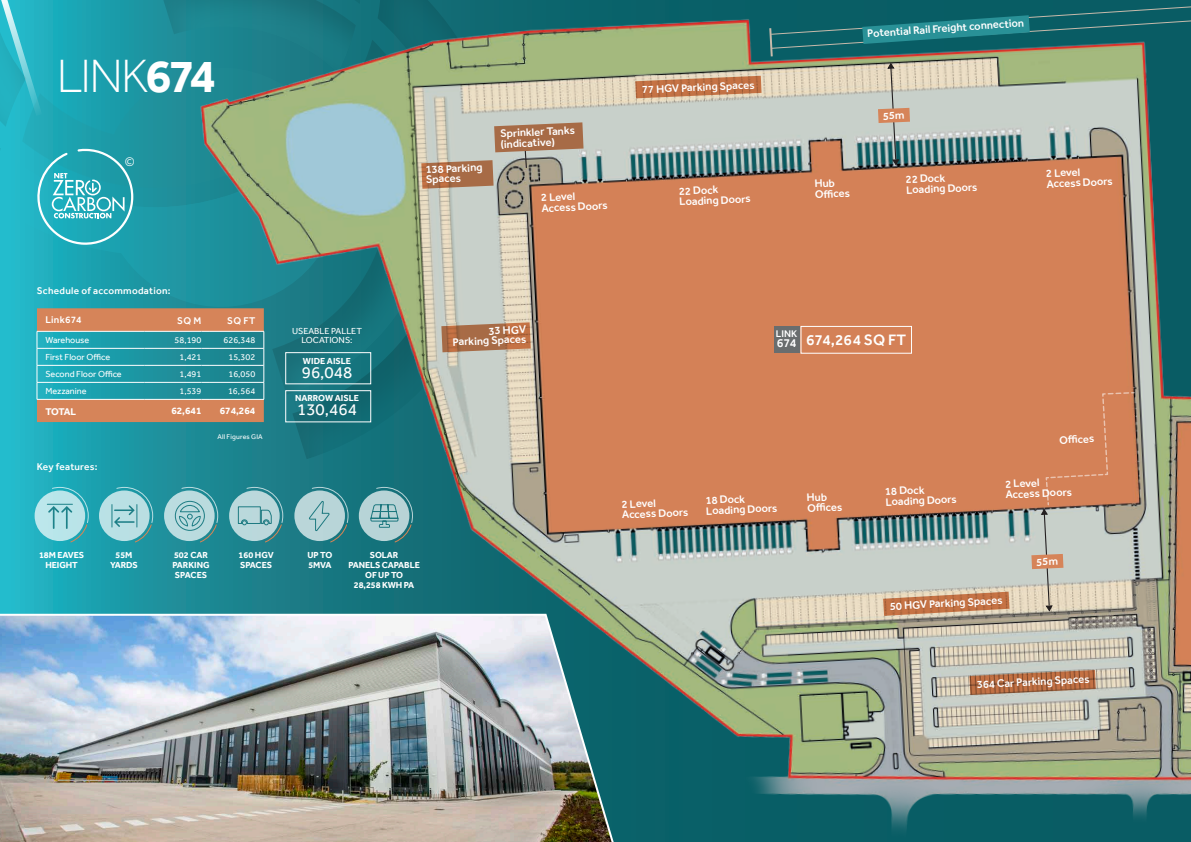
<style>
.page{position:relative;width:1191px;height:842px;background:#fff}
.page>*{position:absolute;margin:0;border:0;box-sizing:border-box;transform-origin:0 0}
.t1{font:300 48px "Effra";color:#fff}
.t2{font:17px "Effra";color:#fff}
.t3{font:500 15.5px "Effra";color:#fff}
.t4{font:500 12.3px "Effra";color:#fff}
.t5{font:12px "Brother 1816 Book";color:#fff}
.t6{font:500 11.2px "Effra";color:#fff}
.t7{font:500 11.1px/10.7px "Effra";color:#fff}
.t8{font:500 10px "Effra";letter-spacing:.025em;color:#fff}
.t9{font:700 10px "Effra";color:#fff}
.t10{font:500 9.9px "Effra";color:#fff}
.t11{font:9px/9.4px "Effra";color:#fff;text-align:center}
.t12{font:700 9px/10px "Effra";letter-spacing:-.01em;color:#fff;text-align:center}
.t13{font:7px "Effra";letter-spacing:.025em;color:#fff}
.s1{font-weight:700}
</style>
<div class="page">
<svg style="left:0;top:256px;width:163px;height:357px;background:#1faab9"></svg>
<div style="left:102px;top:256px;width:61px;height:52px;background:#1b9aa7"></div>
<img style="left:163px;top:0;width:1028px;height:842px">
<svg style="left:37px;top:308px;width:228px;height:114px;background:#709389"></svg>
<hr style="left:210px;top:365px;width:54px;height:1px;background:#fff">
<svg style="left:0;top:0;width:363px;height:256px;background:#42a1a3"></svg>
<div style="left:36px;top:492px;width:48px;height:48px;background:#bce7ec;border-radius:50%"></div>
<div style="left:35px;top:490px;width:50px;height:51px;border:2px solid #fff;border-radius:50%"></div>
<svg style="left:100px;top:492px;width:48px;height:48px"></svg>
<svg style="left:112px;top:487px;width:41px;height:56px;background:#86c5cb"></svg>
<svg style="left:230px;top:492px;width:48px;height:48px"></svg>
<div style="left:165px;top:492px;width:48px;height:48px;background:#bbdde0;border-radius:50%"></div>
<svg style="left:174px;top:487px;width:44px;height:56px"></svg>
<svg style="left:47px;top:487px;width:42px;height:56px"></svg>
<svg style="left:238px;top:487px;width:45px;height:56px;background:#87babe"></svg>
<div style="left:295px;top:492px;width:49px;height:48px;background:#bad6d9;border-radius:50%"></div>
<div style="left:360px;top:492px;width:48px;height:48px;background:#b7d4d7;border-radius:50%"></div>
<div style="left:359px;top:490px;width:50px;height:51px;border:2px solid #fff;border-radius:50%"></div>
<svg style="left:370px;top:487px;width:43px;height:56px"></svg>
<svg style="left:308px;top:487px;width:41px;height:56px"></svg>
<img style="left:0;top:613px;width:621px;height:229px">
<svg style="left:883px;top:592px;width:126px;height:24px;background:#c68a63"></svg>
<svg style="left:969px;top:670px;width:126px;height:25px;background:#b07c5c"></svg>
<svg style="left:635px;top:76px;width:126px;height:22px;background:#c6865d"></svg>
<div style="left:800px;top:326px;width:111px;height:27px;border:1px solid #fff"></div>
<div style="left:774px;top:326px;width:25px;height:27px;background:#696d6e"></div>
<div style="left:285px;top:352px;width:86px;height:32px;border:1px solid #fff"></div>
<svg style="left:441px;top:322px;width:90px;height:30px;background:#b37956"></svg>
<svg style="left:421px;top:122px;width:162px;height:67px;background:#b39b86"></svg>
<svg style="left:768px;top:3px;width:423px;height:164px;background:#77978f"></svg>
<svg style="left:815px;top:179px;width:19px;height:8px"></svg>
<svg style="left:807px;top:493px;width:19px;height:8px"></svg>
<svg style="left:1031px;top:391px;width:104px;height:222px;background:#cca085"></svg>
<p class="t1" style="left:57px;top:47px;width:161px">LINK<span class="s1">674</span></p>
<p class="t5" style="left:125px;top:153px;width:11px">©</p>
<p class="t6" style="left:425px;top:163px;width:59px;rotate:-3deg">138 Parking</p>
<p class="t6" style="left:425px;top:173px;width:37px;rotate:-3deg">Spaces</p>
<p class="t7" style="left:500px;top:128px;width:76px;rotate:-3deg">Sprinkler Tanks (indicative)</p>
<p class="t7" style="left:541px;top:192px;width:68px;rotate:-3deg">2 Level<br>Access Doors</p>
<p class="t7" style="left:642px;top:85px;width:114px;rotate:-3deg">77 HGV Parking Spaces</p>
<p class="t7" style="left:678px;top:186px;width:73px;rotate:-3deg">22 Dock<br>Loading Doors</p>
<p class="t7" style="left:867px;top:28px;width:159px;rotate:-4deg">Potential Rail Freight connection</p>
<p class="t7" style="left:814px;top:189px;width:37px;rotate:-3deg">Offi ces</p>
<p class="t7" style="left:905px;top:174px;width:73px;rotate:-3deg">22 Dock<br>Loading Doors</p>
<p class="t7" style="left:1045px;top:168px;width:68px;rotate:-3deg">2 Level<br>Access Doors</p>
<p class="t8" style="left:37px;top:285px;width:135px">Schedule of accommodation:</p>
<p class="t8" style="left:45px;top:314px;width:38px">Link674</p>
<p class="t8" style="left:177px;top:314px;width:26px">SQ M</p>
<p class="t8" style="left:227px;top:314px;width:30px">SQ FT</p>
<p class="t11" style="left:45px;top:336px;width:45px">Warehouse</p>
<p class="t11" style="left:175px;top:335px;width:28px">58,190</p>
<p class="t11" style="left:224px;top:335px;width:33px">626,348</p>
<p class="t11" style="left:45px;top:352px;width:66px">First Floor Office</p>
<p class="t11" style="left:179px;top:352px;width:23px">1,421</p>
<p class="t11" style="left:228px;top:352px;width:28px">15,302</p>
<p class="t11" style="left:45px;top:369px;width:78px">Second Floor Office</p>
<p class="t11" style="left:179px;top:369px;width:23px">1,491</p>
<p class="t11" style="left:228px;top:369px;width:28px">16,050</p>
<p class="t11" style="left:45px;top:386px;width:43px">Mezzanine</p>
<p class="t11" style="left:179px;top:386px;width:23px">1,539</p>
<p class="t11" style="left:228px;top:386px;width:29px">16,564</p>
<p class="t9" style="left:45px;top:405px;width:32px">TOTAL</p>
<p class="t9" style="left:171px;top:405px;width:32px">62,641</p>
<p class="t9" style="left:220px;top:405px;width:37px">674,264</p>
<p class="t13" style="left:217px;top:432px;width:47px">All Figures GIA</p>
<p class="t8" style="left:37px;top:461px;width:62px">Key features:</p>
<p class="t11" style="left:292px;top:326px;width:71px">USEABLE PALLET<br>LOCATIONS:</p>
<p class="t2" style="left:302px;top:362px;width:52px">96,048</p>
<p class="t2" style="left:297px;top:399px;width:61px">130,464</p>
<p class="t12" style="left:303px;top:356px;width:50px">WIDE AISLE</p>
<p class="t12" style="left:295px;top:393px;width:65px">NARROW AISLE</p>
<p class="t12" style="left:39px;top:550px;width:46px">18M EAVES<br>HEIGHT</p>
<p class="t12" style="left:110px;top:550px;width:29px">55M<br>YARDS</p>
<p class="t12" style="left:172px;top:550px;width:39px;text-align:left">502 CAR<br>PARKING<br>SPACES</p>
<p class="t12" style="left:238px;top:550px;width:37px">160 HGV</p>
<p class="t12" style="left:240px;top:560px;width:34px">SPACES</p>
<p class="t12" style="left:307px;top:550px;width:26px;text-align:left">UP TO<br>5MVA</p>
<p class="t12" style="left:370px;top:550px;width:30px">SOLAR</p>
<p class="t12" style="left:348px;top:560px;width:73px">PANELS CAPABLE</p>
<p class="t12" style="left:365px;top:570px;width:39px">OF UP TO</p>
<p class="t12" style="left:354px;top:580px;width:62px">28,258 KWH PA</p>
<p class="t6" style="left:488px;top:324px;width:39px;rotate:-3deg">33 HGV</p>
<p class="t6" style="left:452px;top:335px;width:75px;rotate:-3deg">Parking Spaces</p>
<p class="t10" style="left:776px;top:327px;width:23px">LINK</p>
<p class="t4" style="left:776px;top:335px;width:21px">674</p>
<p class="t3" style="left:806px;top:331px;width:101px">674,264 SQ FT</p>
<p class="t7" style="left:621px;top:499px;width:68px;rotate:-3deg">2 Level<br>Access Doors</p>
<p class="t7" style="left:705px;top:495px;width:73px;rotate:-3deg">18 Dock<br>Loading Doors</p>
<p class="t7" style="left:807px;top:503px;width:37px;rotate:-3deg">Offi ces</p>
<p class="t7" style="left:884px;top:486px;width:73px;rotate:-3deg">18 Dock<br>Loading Doors</p>
<p class="t7" style="left:1059px;top:435px;width:37px;rotate:-3deg">Offi ces</p>
<p class="t7" style="left:1005px;top:479px;width:68px;rotate:-3deg">2 Level<br>Access Doors</p>
<p class="t7" style="left:889px;top:600px;width:114px;rotate:-3deg">50 HGV Parking Spaces</p>
<p class="t7" style="left:976px;top:679px;width:114px;rotate:-3deg">364 Car Parking Spaces</p>
</div>
